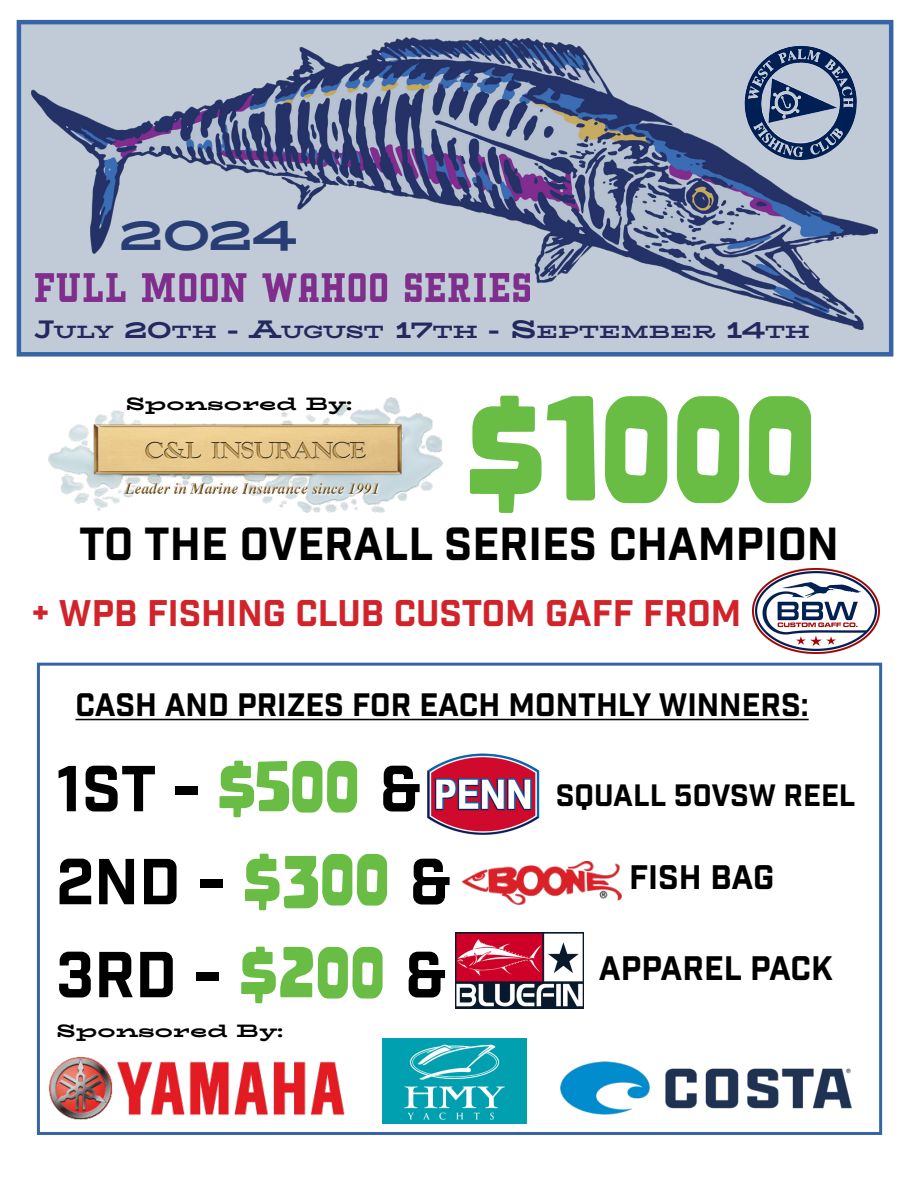
<style>
.page{position:relative;width:918px;height:1188px;background:#fff}
.page>*{position:absolute;margin:0;border:0;box-sizing:border-box;transform-origin:0 0}
.t1{font:130.5px "Nove";color:#69bd45}
.t2{font:63px/93px "Industry Inc Base";color:#000}
.t3{font:800 46.5px "Bio Rhyme Expanded";color:#283d73}
.t4{font:45px "Industry Inc Base";color:#000}
.t5{font:36px "Industry Inc Base";color:#d2232a}
.t6{font:33px "Industry Inc Base";color:#000}
.t7{font:31.5px "Industry Inc Base";color:#000}
.t8{font:30px "Industry Inc Base";color:#000}
.t9{font:800 18px "Bio Rhyme Expanded";letter-spacing:-.005em;color:#000}
.t10{font:800 17.85px "Bio Rhyme Expanded";color:#23295f;scale:.95 1}
.s1{font-size:25.5px}
.s2{font-family:"Nove";color:#69bd45}
</style>
<div class="page">
<img style="left:48px;top:398px;width:394px;height:114px">
<img style="left:427px;top:754px;width:113px;height:81px">
<img style="left:456px;top:932px;width:128px;height:76px">
<div style="left:19px;top:22px;width:872px;height:332px;background:#c1cbd7"></div>
<img style="left:31px;top:38px;width:846px;height:291px">
<div style="left:17px;top:20px;width:876px;height:337px;border:4px solid #3764a5"></div>
<img style="left:35px;top:274px;width:495px;height:27px">
<hr style="left:75px;top:719px;width:734px;height:1px;background:#000">
<img style="left:560px;top:1061px;width:292px;height:54px">
<img style="left:49px;top:1057px;width:296px;height:63px">
<div style="left:37px;top:663px;width:845px;height:472px;border:3px solid #3764a5"></div>
<img style="left:745px;top:46px;width:57px;height:67px">
<img style="left:382px;top:1039px;width:145px;height:85px">
<img style="left:752px;top:569px;width:128px;height:85px">
<img style="left:462px;top:861px;width:159px;height:43px">
<h3 class="t3" style="left:120px;top:197px;width:178px">2024</h3>
<p class="t10" style="left:34px;top:318px;width:819px"><span class="s1">J</span>ULY <span class="s1">20</span>TH <span class="s1">- A</span>UGUST <span class="s1">17</span>TH <span class="s1">- S</span> EPTEMBER <span class="s1">14</span>TH</p>
<h1 class="t1" style="left:465px;top:373px;width:352px">$1000</h1>
<h3 class="t4" style="left:79px;top:517px;width:761px">TO THE OVERALL SERIES CHAMPION</h3>
<p class="t9" style="left:125px;top:390px;width:229px">Sponsored By:</p>
<p class="t5" style="left:32px;top:591px;width:711px">+ WPB FISHING CLUB CUSTOM GAFF FROM</p>
<p class="t7" style="left:75px;top:686px;width:735px">CASH AND PRIZES FOR EACH MONTHLY WINNERS:</p>
<h2 class="t2" style="left:56px;top:746px;width:396px">1ST - <span class="s2">$500</span> &amp;<br>2ND - <span class="s2">$300</span> &amp;<br>3RD - <span class="s2">$200</span> &amp;</h2>
<p class="t9" style="left:56px;top:1017px;width:229px">Sponsored By:</p>
<p class="t8" style="left:556px;top:778px;width:301px">SQUALL 50VSW REEL</p>
<p class="t6" style="left:629px;top:857px;width:147px">FISH BAG</p>
<p class="t6" style="left:599px;top:949px;width:236px">APPAREL PACK</p>
</div>
